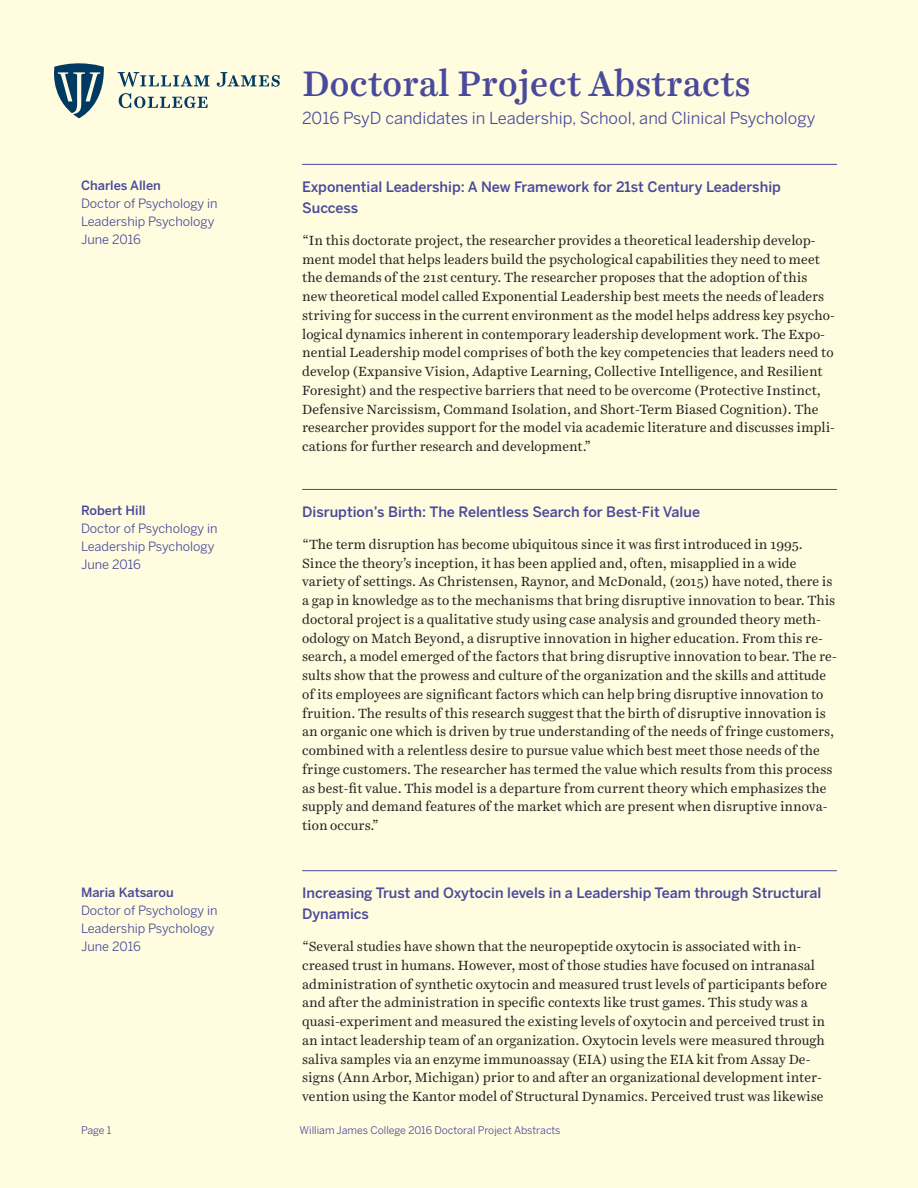
<style>
.page{position:relative;width:918px;height:1188px;background:#fffce0}
.page>*{position:absolute;margin:0;border:0;box-sizing:border-box;transform-origin:0 0}
.page_header__lilac{font:500 36px "Harriet Text";letter-spacing:.005em;color:#494a9b}
.page_subhead__purple{font:16.5px "Benton Sans";color:#494a9b}
.DP_Title{font:500 14.25px/21px "Benton Sans";color:#494a9b}
.body_text__space_aft{font:13.5px/18.8px "Harriet Text";color:#231f20}
.Program_and_Year{font:12.75px/18px "Benton Sans";color:#494a9b}
.Student_Name{font:500 12.75px "Benton Sans";color:#494a9b}
.Program_and_Year-2{font:10.5px "Benton Sans";color:#494a9b}
</style>
<div class="page">
<svg style="left:54px;top:63px;width:50px;height:55px"></svg>
<svg style="left:118px;top:72px;width:92px;height:15px"></svg>
<svg style="left:217px;top:72px;width:63px;height:15px"></svg>
<svg style="left:119px;top:93px;width:89px;height:15px"></svg>
<hr style="left:302px;top:164px;width:535px;height:1px;background:#494a9b">
<hr style="left:302px;top:489px;width:535px;height:1px;background:#494a9b">
<hr style="left:302px;top:870px;width:535px;height:1px;background:#494a9b">
<p class="page_header__lilac" style="left:302px;top:58px;width:450px">Doctoral Project Abstracts</p>
<p class="page_subhead__purple" style="left:302px;top:108px;width:515px">2016 PsyD candidates in Leadership, School, and Clinical Psychology</p>
<p class="Student_Name" style="left:81px;top:178px;width:82px">Charles Allen</p>
<p class="Program_and_Year" style="left:81px;top:195px;width:138px">Doctor of Psychology in<br>Leadership Psychology</p>
<p class="Program_and_Year" style="left:81px;top:231px;width:61px">June 2016</p>
<p class="DP_Title" style="left:302px;top:176px;width:480px">Exponential Leadership: A New Framework for 21st Century Leadership<br>Success</p>
<p class="body_text__space_aft" style="left:302px;top:231px;width:534px">“In this doctorate project, the researcher provides a theoretical leadership develop&shy;ment model that helps leaders build the psychological capabilities they need to meet the demands of the 21st century. The researcher proposes that the adoption of this new theoretical model called Exponential Leadership best meets the needs of leaders striving for success in the current environment as the model helps address key psycho&shy;logical dynamics inherent in contemporary leadership development work. The Expo&shy;nential Leadership model comprises of both the key competencies that leaders need to develop (Expansive Vision, Adaptive Learning, Collective Intelligence, and Resilient Foresight) and the respective barriers that need to be overcome (Protective Instinct, Defensive Narcissism, Command Isolation, and Short-Term Biased Cognition). The researcher provides support for the model via academic literature and discusses impli&shy;cations for further research and development.”</p>
<p class="Student_Name" style="left:81px;top:503px;width:66px">Robert Hill</p>
<p class="Program_and_Year" style="left:81px;top:520px;width:138px">Doctor of Psychology in<br>Leadership Psychology</p>
<p class="Program_and_Year" style="left:81px;top:556px;width:61px">June 2016</p>
<p class="DP_Title" style="left:302px;top:501px;width:399px">Disruption’s Birth: The Relentless Search for Best-Fit Value</p>
<p class="body_text__space_aft" style="left:302px;top:535px;width:536px">“The term disruption has become ubiquitous since it was first introduced in 1995.<br>Since the theory’s inception, it has been applied and, often, misapplied in a wide variety of settings. As Christensen, Raynor, and McDonald, (2015) have noted, there is a gap in knowledge as to the mechanisms that bring disruptive innovation to bear. This doctoral project is a qualitative study using case analysis and grounded theory meth&shy;odology on Match Beyond, a disruptive innovation in higher education. From this re&shy;search, a model emerged of the factors that bring disruptive innovation to bear. The re&shy;sults show that the prowess and culture of the organization and the skills and attitude of its employees are significant factors which can help bring disruptive innovation to fruition. The results of this research suggest that the birth of disruptive innovation is an organic one which is driven by true understanding of the needs of fringe customers, combined with a relentless desire to pursue value which best meet those needs of the fringe customers. The researcher has termed the value which results from this process as best-fit value. This model is a departure from current theory which emphasizes the supply and demand features of the market which are present when disruptive innova&shy;tion occurs.”</p>
<p class="Student_Name" style="left:81px;top:884px;width:94px">Maria Katsarou</p>
<p class="Program_and_Year" style="left:81px;top:901px;width:138px">Doctor of Psychology in<br>Leadership Psychology</p>
<p class="Program_and_Year" style="left:81px;top:937px;width:61px">June 2016</p>
<p class="DP_Title" style="left:302px;top:882px;width:521px">Increasing Trust and Oxytocin levels in a Leadership Team through Structural<br>Dynamics</p>
<p class="body_text__space_aft" style="left:302px;top:937px;width:527px">“Several studies have shown that the neuropeptide oxytocin is associated with in&shy;creased trust in humans. However, most of those studies have focused on intranasal administration of synthetic oxytocin and measured trust levels of participants before and after the administration in specific contexts like trust games. This study was a quasi-experiment and measured the existing levels of oxytocin and perceived trust in an intact leadership team of an organization. Oxytocin levels were measured through saliva samples via an enzyme immunoassay (EIA) using the EIA kit from Assay De&shy;signs (Ann Arbor, Michigan) prior to and after an organizational development inter&shy;vention using the Kantor model of Structural Dynamics. Perceived trust was likewise</p>
<p class="Program_and_Year-2" style="left:81px;top:1124px;width:32px">Page 1</p>
<p class="Program_and_Year-2" style="left:300px;top:1124px;width:263px">William James College 2016 Doctoral Project Abstracts</p>
</div>
